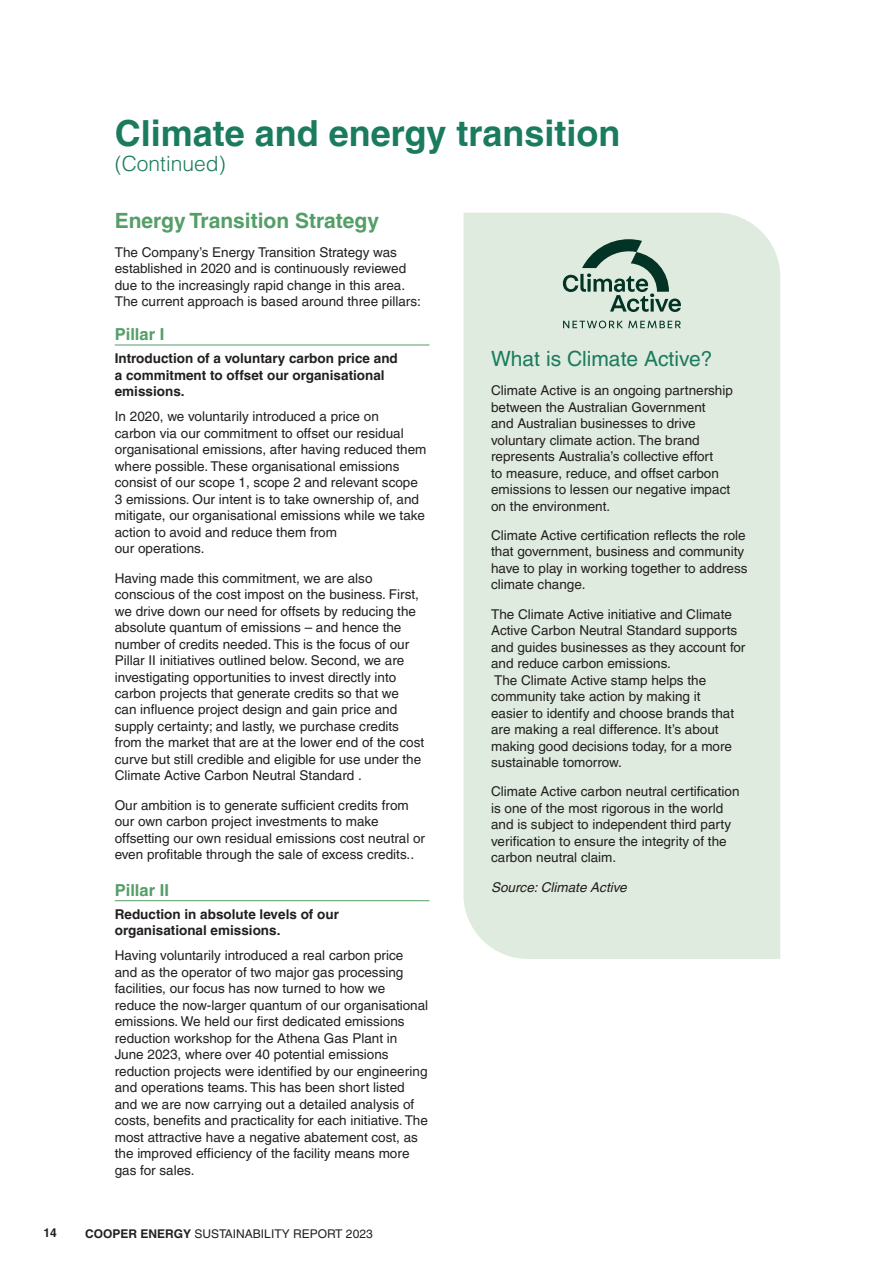
<style>
.page{position:relative;width:893px;height:1263px;background:#fff}
.page>*{position:absolute;margin:0;border:0;box-sizing:border-box;transform-origin:0 0}
.t1{font:700 36px "Helvetica LT Pro";color:#1b7b5e}
.t2{font:700 21px "Helvetica LT Pro";color:#549e67}
.t3{font:21px "Helvetica LT Pro";color:#1b7b5e}
.t4{font:300 21px "Helvetica LT Pro";color:#1b7b5e}
.t5{font:700 16.5px "Helvetica LT Pro";color:#549e67}
.t6{font:13.5px/16.5px "Helvetica LT Pro";color:#231f20}
.t7{font:700 13.5px/16.5px "Helvetica LT Pro";color:#231f20}
.t8{font:italic 13.5px "Helvetica LT Pro";color:#231f20}
.t9{font:12px "Helvetica LT Pro";color:#231f20}
.t10{font:700 12px "Helvetica LT Pro";color:#231f20}
.s1{font-weight:700}
</style>
<div class="page">
<hr style="left:115px;top:345px;width:314px;height:1px;background:#549e67">
<hr style="left:115px;top:900px;width:314px;height:1px;background:#549e67">
<div style="left:463px;top:213px;width:317px;height:746px;background:#dfebdf"></div>
<svg style="left:563px;top:239px;width:118px;height:73px;background:#a1b7aa"></svg>
<svg style="left:563px;top:321px;width:118px;height:7px"></svg>
<h1 class="t1" style="left:115px;top:111px;width:507px">Climate and energy transition</h1>
<h2 class="t4" style="left:115px;top:150px;width:112px">(Continued)</h2>
<h2 class="t2" style="left:115px;top:207px;width:266px">Energy Transition Strategy</h2>
<p class="t6" style="left:115px;top:244px;width:308px">The Company’s Energy Transition Strategy was established in 2020 and is continuously reviewed due to the increasingly rapid change in this area.<br>The current approach is based around three pillars:</p>
<p class="t5" style="left:115px;top:324px;width:51px">Pillar I</p>
<p class="t7" style="left:115px;top:350px;width:285px">Introduction of a voluntary carbon price and a commitment to offset our organisational emissions.</p>
<p class="t6" style="left:115px;top:408px;width:313px">In 2020, we voluntarily introduced a price on<br>carbon via our commitment to offset our residual organisational emissions, after having reduced them where possible. These organisational emissions consist of our scope 1, scope 2 and relevant scope 3 emissions. Our intent is to take ownership of, and mitigate, our organisational emissions while we take action to avoid and reduce them from<br>our operations.</p>
<p class="t6" style="left:115px;top:569px;width:311px">Having made this commitment, we are also conscious of the cost impost on the business. First, we drive down our need for offsets by reducing the absolute quantum of emissions – and hence the number of credits needed. This is the focus of our Pillar II initiatives outlined below. Second, we are investigating opportunities to invest directly into carbon projects that generate credits so that we<br>can influence project design and gain price and supply certainty; and lastly, we purchase credits from the market that are at the lower end of the cost curve but still credible and eligible for use under the Climate Active Carbon Neutral Standard .</p>
<p class="t6" style="left:115px;top:797px;width:312px">Our ambition is to generate sufficient credits from our own carbon project investments to make offsetting our own residual emissions cost neutral or even profitable through the sale of excess credits..</p>
<p class="t5" style="left:115px;top:880px;width:56px">Pillar II</p>
<p class="t7" style="left:115px;top:906px;width:226px">Reduction in absolute levels of our organisational emissions.</p>
<p class="t6" style="left:115px;top:947px;width:315px">Having voluntarily introduced a real carbon price and as the operator of two major gas processing facilities, our focus has now turned to how we reduce the now-larger quantum of our organisational emissions. We held our first dedicated emissions reduction workshop for the Athena Gas Plant in June 2023, where over 40 potential emissions reduction projects were identified by our engineering and operations teams. This has been short listed and we are now carrying out a detailed analysis of costs, benefits and practicality for each initiative. The most attractive have a negative abatement cost, as the improved efficiency of the facility means more gas for sales.</p>
<p class="t10" style="left:43px;top:1226px;width:15px">14</p>
<p class="t9" style="left:85px;top:1226px;width:289px"><span class="s1">COOPER ENERGY</span> SUSTAINABILITY REPORT 2023</p>
<h2 class="t3" style="left:491px;top:346px;width:223px">What is Climate Active?</h2>
<p class="t6" style="left:491px;top:382px;width:243px">Climate Active is an ongoing partnership between the Australian Government<br>and Australian businesses to drive voluntary climate action. The brand represents Australia’s collective effort<br>to measure, reduce, and offset carbon emissions to lessen our negative impact on the environment.</p>
<p class="t6" style="left:491px;top:527px;width:258px">Climate Active certification reflects the role that government, business and community have to play in working together to address climate change.</p>
<p class="t6" style="left:491px;top:606px;width:256px">The Climate Active initiative and Climate Active Carbon Neutral Standard supports and guides businesses as they account for and reduce carbon emissions.<br>The Climate Active stamp helps the community take action by making it<br>easier to identify and choose brands that are making a real difference. It’s about making good decisions today, for a more sustainable tomorrow.</p>
<p class="t6" style="left:491px;top:783px;width:250px">Climate Active carbon neutral certification is one of the most rigorous in the world and is subject to independent third party verification to ensure the integrity of the carbon neutral claim.</p>
<p class="t8" style="left:491px;top:879px;width:137px">Source: Climate Active</p>
</div>
